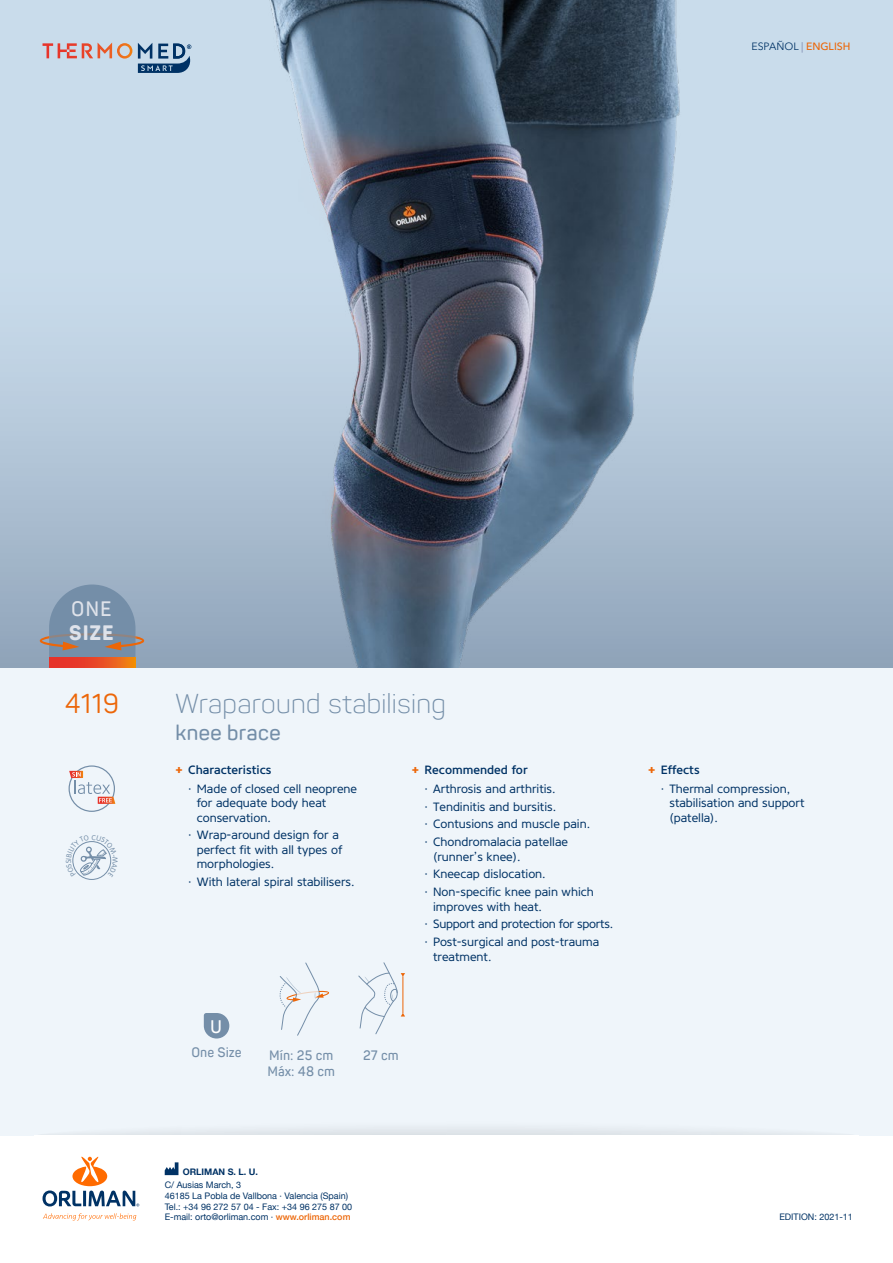
<style>
.page{position:relative;width:893px;height:1263px;background:#fff}
.page>*{position:absolute;margin:0;border:0;box-sizing:border-box;transform-origin:0 0}
.t1{font:300 27px "Panton";letter-spacing:.01em;color:#748ea8}
.t2{font:27px "Panton Narrow";color:#ec6608}
.t3{font:600 21px "Panton";letter-spacing:.025em;color:#748ea8}
.t4{font:800 20.7px "Panton Narrow";color:#dee2ea}
.t5{font:600 20.7px "Panton Narrow";color:#dee2ea}
.t6{font:600 18px "Panton Narrow";color:#fff}
.t7{font:600 13.5px/16.2px "Panton Narrow";color:#748ea8}
.t8{font:12px/14.4px "Core Sans NR";color:#003265}
.t9{font:10.5px "Avenir Next Cyr";color:#003265}
.t10{font:9px/10.8px "Helvetica Neue";color:#003265}
.t11{font:700 9px "Helvetica Neue";color:#003265}
.s1{color:#7884ab}
.s2{font-weight:500;color:#ec6608}
.s3{font-weight:800;color:#ec6608}
.s4{font-weight:500}
</style>
<div class="page">
<svg style="left:43px;top:1213px;width:93px;height:7px"></svg>
<svg style="left:43px;top:1156px;width:96px;height:50px"></svg>
<div style="left:0;top:0;width:893px;height:1135px;background:#eff5fa"></div>
<div style="left:0;top:0;width:893px;height:668px;background:linear-gradient(to bottom,#d7eaf7,#9cb0c4)"></div>
<div style="left:53px;top:1129px;width:762px;height:6px;background:#e2e8ed"></div>
<svg style="left:165px;top:1162px;width:13px;height:13px"></svg>
<img style="left:63px;top:0;width:766px;height:668px">
<svg style="left:69px;top:765px;width:46px;height:47px"></svg>
<div style="left:72px;top:841px;width:39px;height:39px;border:1px solid #748ea8;border-radius:50%"></div>
<svg style="left:40px;top:584px;width:104px;height:73px;background:#8394a8"></svg>
<svg style="left:49px;top:657px;width:86px;height:11px"></svg>
<svg style="left:204px;top:1013px;width:25px;height:25px"></svg>
<svg style="left:279px;top:962px;width:50px;height:74px"></svg>
<svg style="left:358px;top:962px;width:47px;height:73px"></svg>
<svg style="left:43px;top:43px;width:89px;height:16px"></svg>
<svg style="left:138px;top:43px;width:53px;height:30px;background:#698bab"></svg>
<svg style="left:72px;top:841px;width:40px;height:36px"></svg>
<p class="t9" style="left:751px;top:41px;width:101px">ESPAÑOL <span class="s1">|</span> <span class="s2">ENGLISH</span></p>
<h3 class="t5" style="left:71px;top:595px;width:42px">ONE</h3>
<h3 class="t4" style="left:69px;top:620px;width:46px">SIZE</h3>
<h1 class="t2" style="left:65px;top:686px;width:56px">4119</h1>
<h1 class="t1" style="left:175px;top:686px;width:272px">Wraparound stabilising</h1>
<h2 class="t3" style="left:175px;top:719px;width:107px">knee brace</h2>
<p class="t8" style="left:188px;top:761px;width:170px;line-height:18.6px;text-indent:-13px"><span class="s3">+</span> <span class="s4">Characteristics<br></span>· Made of closed cell neoprene</p>
<p class="t8" style="left:197px;top:796px;width:131px">for adequate body heat conservation.</p>
<p class="t8" style="left:197px;top:828px;width:147px;text-indent:-9px">· Wrap-around design for a perfect fit with all types of morphologies.</p>
<p class="t8" style="left:188px;top:875px;width:168px">· With lateral spiral stabilisers.</p>
<p class="t8" style="left:425px;top:761px;width:167px;line-height:18px;text-indent:-13px"><span class="s3">+</span> <span class="s4">Recommended for<br></span>· Arthrosis and arthritis.<br>· Tendinitis and bursitis.<br>· Contusions and muscle pain. · Chondromalacia patellae</p>
<p class="t8" style="left:425px;top:847px;width:171px;line-height:17.9px;text-indent:9px">(runner’s knee).<br>· Kneecap dislocation.<br>· Non-specific knee pain which</p>
<p class="t8" style="left:425px;top:897px;width:190px;line-height:17.9px;text-indent:9px">improves with heat.<br>· Support and protection for sports. · Post-surgical and post-trauma</p>
<p class="t8" style="left:433px;top:949px;width:60px">treatment.</p>
<h3 class="t6" style="left:210px;top:1015px;width:13px">U</h3>
<p class="t7" style="left:191px;top:1044px;width:52px">One Size</p>
<p class="t7" style="left:268px;top:1047px;width:69px">Mín: 25 cm<br>Máx: 48 cm</p>
<p class="t7" style="left:363px;top:1047px;width:37px">27 cm</p>
<p class="t8" style="left:661px;top:761px;width:131px;line-height:18.6px;text-indent:-13px"><span class="s3">+</span> <span class="s4">Effects<br></span>· Thermal compression,</p>
<p class="t8" style="left:669px;top:796px;width:137px">stabilisation and support (patella).</p>
<p class="t11" style="left:183px;top:1165px;width:77px">ORLIMAN S. L. U.</p>
<p class="t10" style="left:165px;top:1180px;width:189px">C/ Ausias March, 3<br>46185 La Pobla de Vallbona · Valencia (Spain)<br>Tel.: +34 96 272 57 04 - Fax: +34 96 275 87 00<br>E-mail: orto@orliman.com · <span class="s2">www.orliman.com</span></p>
<p class="t10" style="left:779px;top:1212px;width:75px">EDITION: 2021-11</p>
</div>
